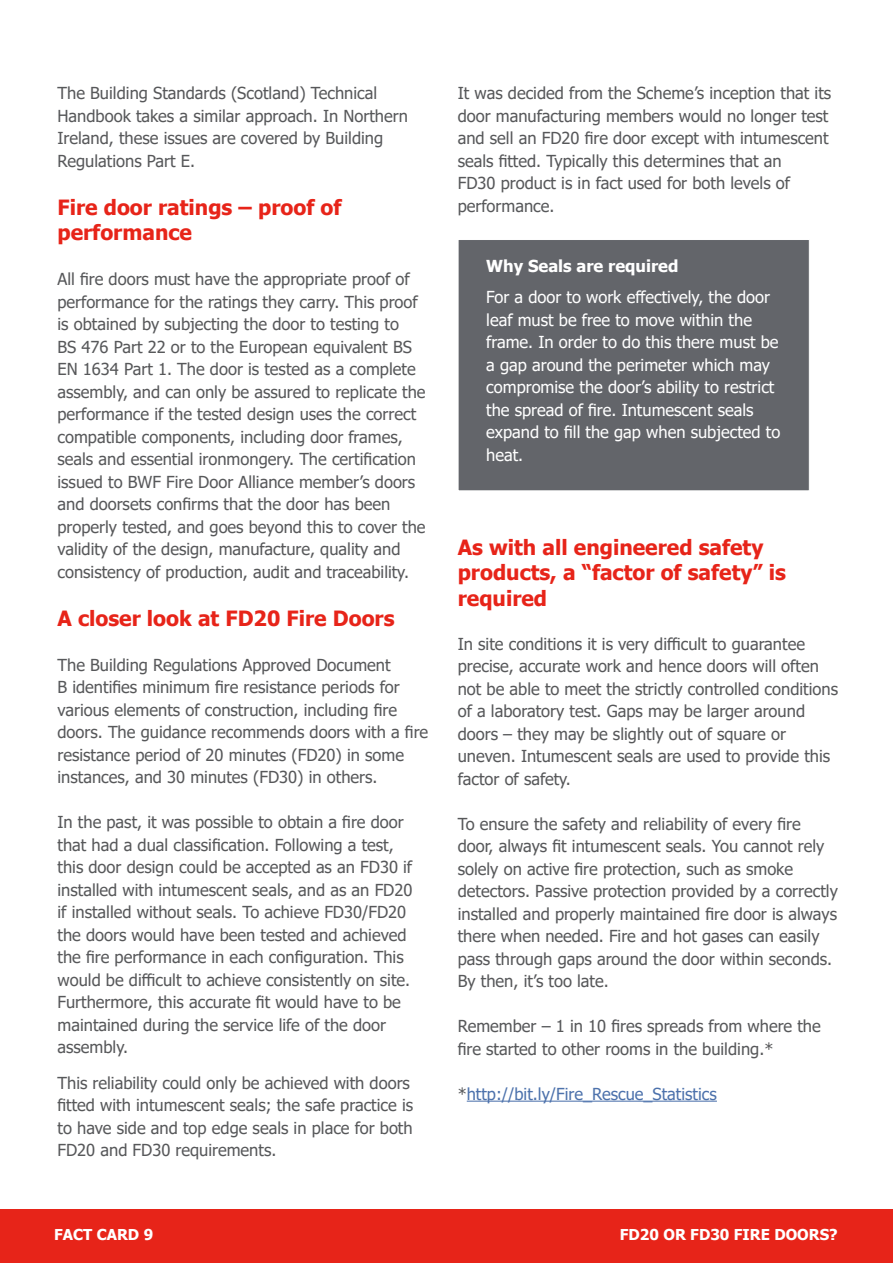
<style>
.page{position:relative;width:893px;height:1263px;background:#fff}
.page>*{position:absolute;margin:0;border:0;box-sizing:border-box;transform-origin:0 0}
.Sub-heading{font:700 21px/25.5px "Tahoma";color:#e72419}
.Body_text{font:700 21px/25.5px "Tahoma";color:#e72419}
.Body_text-2{font:16.5px/22.5px "Tahoma";color:#57585a}
.t1{font:16.5px/22.5px "Tahoma";color:#fff}
.t2{font:16.5px "Tahoma";color:#4d72ac}
.t3{font:700 16.5px "Tahoma";color:#fff}
.t4{font:700 15px "Tahoma";color:#fff}
.s1{color:#57585a}
</style>
<div class="page">
<div style="left:0;top:1209px;width:893px;height:54px;background:#e72419"></div>
<hr style="left:467px;top:1100px;width:250px;height:2px;background:#4d72ac">
<div style="left:458px;top:239px;width:352px;height:252px;background:#63656a;border:1px solid #fff"></div>
<p class="Body_text-2" style="left:58px;top:83px;width:352px">The Building Standards (Scotland) Technical Handbook takes a similar approach. In Northern Ireland, these issues are covered by Building Regulations Part E.</p>
<p class="Body_text" style="left:58px;top:195px;width:285px">Fire door ratings – proof of performance</p>
<p class="Body_text-2" style="left:58px;top:269px;width:370px">All fire doors must have the appropriate proof of performance for the ratings they carry. This proof is obtained by subjecting the door to testing to<br>BS 476 Part 22 or to the European equivalent BS EN 1634 Part 1. The door is tested as a complete assembly, and can only be assured to replicate the performance if the tested design uses the correct compatible components, including door frames, seals and essential ironmongery. The certification issued to BWF Fire Door Alliance member’s doors and doorsets confirms that the door has been properly tested, and goes beyond this to cover the validity of the design, manufacture, quality and consistency of production, audit and traceability.</p>
<p class="Body_text" style="left:58px;top:606px;width:339px">A closer look at FD20 Fire Doors</p>
<p class="Body_text-2" style="left:58px;top:654px;width:372px">The Building Regulations Approved Document<br>B identifies minimum fire resistance periods for various elements of construction, including fire doors. The guidance recommends doors with a fire resistance period of 20 minutes (FD20) in some instances, and 30 minutes (FD30) in others.</p>
<p class="Body_text-2" style="left:58px;top:812px;width:356px">In the past, it was possible to obtain a fire door that had a dual classification. Following a test, this door design could be accepted as an FD30 if installed with intumescent seals, and as an FD20 if installed without seals. To achieve FD30/FD20 the doors would have been tested and achieved the fire performance in each configuration. This would be difficult to achieve consistently on site.<br>Furthermore, this accurate fit would have to be maintained during the service life of the door assembly.</p>
<p class="Body_text-2" style="left:58px;top:1072px;width:357px">This reliability could only be achieved with doors fitted with intumescent seals; the safe practice is to have side and top edge seals in place for both FD20 and FD30 requirements.</p>
<p class="Body_text-2" style="left:458px;top:83px;width:375px">It was decided from the Scheme’s inception that its door manufacturing members would no longer test and sell an FD20 fire door except with intumescent seals fitted. Typically this determines that an<br>FD30 product is in fact used for both levels of performance.</p>
<p class="t3" style="left:486px;top:254px;width:194px">Why Seals are required</p>
<p class="t1" style="left:486px;top:287px;width:296px">For a door to work effectively, the door leaf must be free to move within the frame. In order to do this there must be a gap around the perimeter which may compromise the door’s ability to restrict the spread of fire. Intumescent seals expand to fill the gap when subjected to heat.</p>
<p class="Sub-heading" style="left:458px;top:535px;width:330px">As with all engineered safety products, a “factor of safety” is required</p>
<p class="Body_text-2" style="left:458px;top:633px;width:382px">In site conditions it is very difficult to guarantee precise, accurate work and hence doors will often not be able to meet the strictly controlled conditions of a laboratory test. Gaps may be larger around doors – they may be slightly out of square or uneven. Intumescent seals are used to provide this factor of safety.</p>
<p class="Body_text-2" style="left:458px;top:813px;width:382px">To ensure the safety and reliability of every fire door, always fit intumescent seals. You cannot rely solely on active fire protection, such as smoke detectors. Passive protection provided by a correctly installed and properly maintained fire door is always there when needed. Fire and hot gases can easily pass through gaps around the door within seconds.<br>By then, it’s too late.</p>
<p class="Body_text-2" style="left:458px;top:1016px;width:365px">Remember – 1 in 10 fires spreads from where the fire started to other rooms in the building.*</p>
<p class="t2" style="left:458px;top:1083px;width:261px"><span class="s1">*</span>http://bit.ly/Fire_Rescue_Statistics</p>
<p class="t4" style="left:54px;top:1224px;width:101px">FACT CARD 9</p>
<p class="t4" style="left:620px;top:1224px;width:219px">FD20 OR FD30 FIRE DOORS?</p>
</div>
